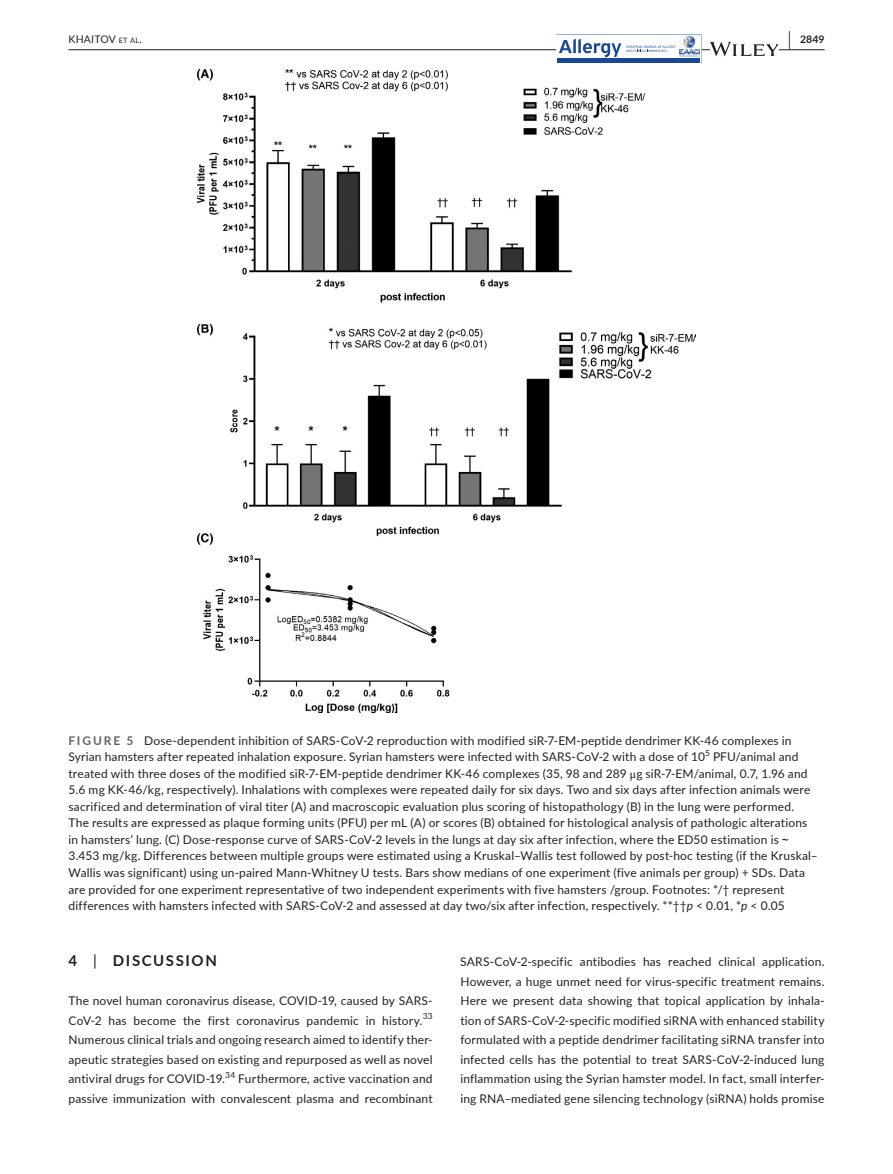
<style>
.page{position:relative;width:893px;height:1174px;background:#fff}
.page>*{position:absolute;margin:0;border:0;box-sizing:border-box;transform-origin:0 0}
.t1{font:700 15px "Lato";letter-spacing:.11em;color:#231f20}
.t2{font:12px/19.5px "Lato";letter-spacing:.015em;color:#231f20;text-align:justify}
.t3{font:10.5px "Lato";letter-spacing:.02em;color:#231f20}
.t4{font:700 10.5px "Lato";color:#231f20}
.t5{font:8.4px "Lato";color:#231f20}
.s1{font-size:7.35px}
.s2{font-size:19.5px}
.s3{font-weight:700;color:#636366}
.s4{font-family:"STIX"}
.s5{font-family:"Arial Unicode MS"}
.s6{font-style:italic}
.s7{font-weight:400}
</style>
<div class="page">
<hr style="left:68px;top:49px;width:756px;height:1px;background:#231f20">
<svg style="left:556px;top:34px;width:145px;height:29px"></svg>
<div style="left:558px;top:58px;width:142px;height:5px;background:#1b4896"></div>
<img style="left:679px;top:35px;width:22px;height:22px">
<svg style="left:710px;top:42px;width:69px;height:14px"></svg>
<img style="left:198px;top:69px;width:497px;height:643px">
<p class="t3" style="left:68px;top:31px;width:75px">KHAITOV <span class="s1">et al</span>.</p>
<p class="t4" style="left:789px;top:31px;width:37px"><span class="s2">|</span> 2849</p>
<p class="t2" style="left:68px;top:732px;width:725px;line-height:16.5px"><span class="s3">FIGURE 5</span> Dose-dependent inhibition of SARS-CoV-2 reproduction with modified siR-7-EM-peptide dendrimer KK-46 complexes in<br>Syrian hamsters after repeated inhalation exposure. Syrian hamsters were infected with SARS-CoV-2 with a dose of 10</p>
<p class="t5" style="left:705px;top:747px;width:6px">5</p>
<p class="t2" style="left:68px;top:748px;width:751px;line-height:16.5px;text-align:left;text-indent:645px">PFU/animal and treated with three doses of the modified siR-7-EM-peptide dendrimer KK-46 complexes (35, 98 and 289 <span class="s4">μ</span>g siR-7-EM/animal, 0.7, 1.96 and 5.6 mg KK-46/kg, respectively). Inhalations with complexes were repeated daily for six days. Two and six days after infection animals were sacrificed and determination of viral titer (A) and macroscopic evaluation plus scoring of histopathology (B) in the lung were performed.<br>The results are expressed as plaque forming units (PFU) per mL (A) or scores (B) obtained for histological analysis of pathologic alterations in hamsters’ lung. (C) Dose-response curve of SARS-CoV-2 levels in the lungs at day six after infection, where the ED50 estimation is <span class="s5">∼ </span>3.453 mg/kg. Differences between multiple groups were estimated using a Kruskal–Wallis test followed by post-hoc testing (if the Kruskal– Wallis was significant) using un-paired Mann-Whitney U tests. Bars show medians of one experiment (five animals per group) + SDs. Data are provided for one experiment representative of two independent experiments with five hamsters /group. Footnotes: */† represent differences with hamsters infected with SARS-CoV-2 and assessed at day two/six after infection, respectively. **††<span class="s6">p</span> &lt; 0.01, *<span class="s6">p</span> &lt; 0.05</p>
<p class="t1" style="left:68px;top:950px;width:150px">4 <span class="s7">|</span> DISCUSSION</p>
<p class="t2" style="left:68px;top:990px;width:366px">The novel human coronavirus disease, COVID-19, caused by SARS-CoV-2 has become the first coronavirus pandemic in history.<sup>33<br></sup>Numerous clinical trials and ongoing research aimed to identify ther&shy;apeutic strategies based on existing and repurposed as well as novel antiviral drugs for COVID-19.<sup>34</sup> Furthermore, active vaccination and passive immunization with convalescent plasma and recombinant</p>
<p class="t2" style="left:460px;top:951px;width:366px">SARS-CoV-2-specific antibodies has reached clinical application.<br>However, a huge unmet need for virus-specific treatment remains.<br>Here we present data showing that topical application by inhala&shy;tion of SARS-CoV-2-specific modified siRNA with enhanced stability formulated with a peptide dendrimer facilitating siRNA transfer into infected cells has the potential to treat SARS-CoV-2-induced lung inflammation using the Syrian hamster model. In fact, small interfer&shy;ing RNA–mediated gene silencing technology (siRNA) holds promise</p>
</div>
